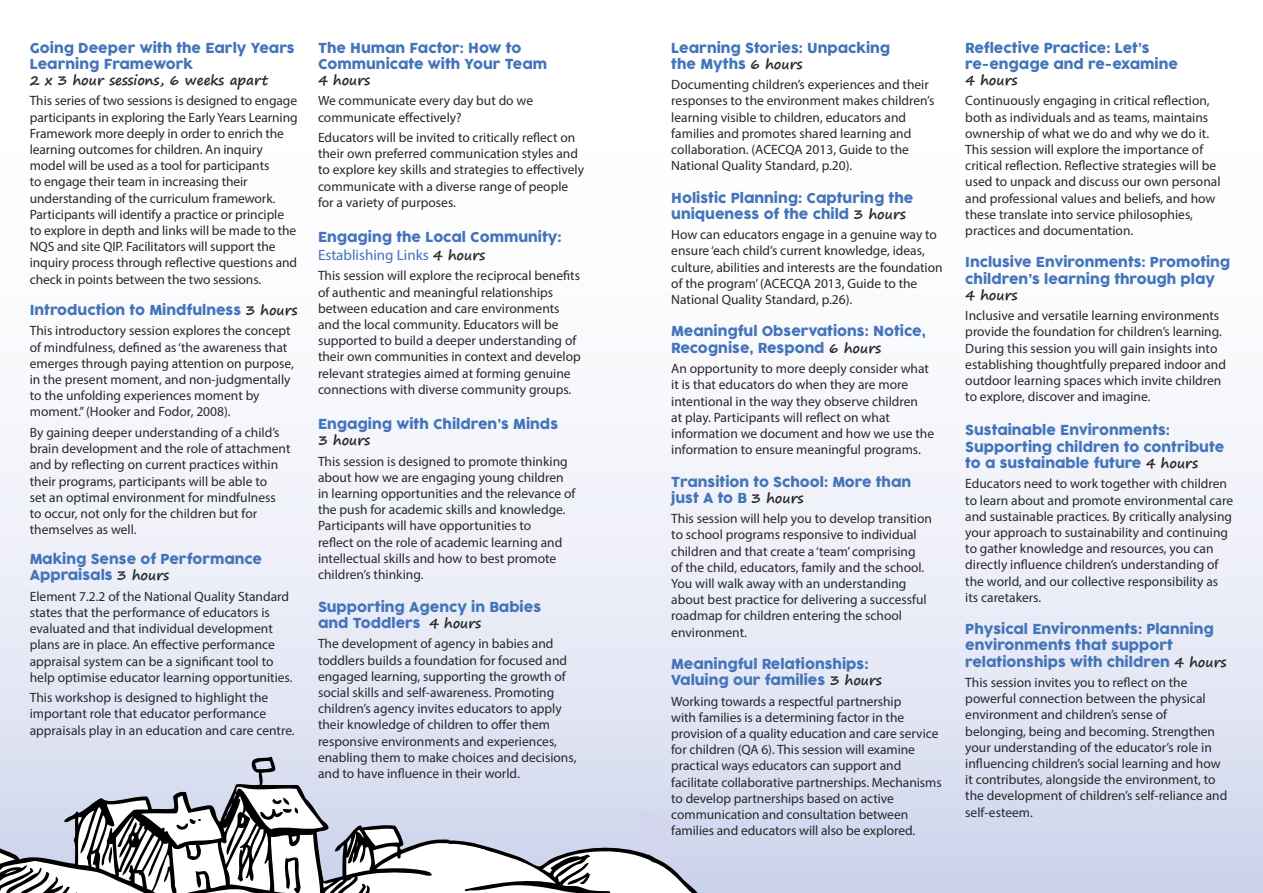
<style>
.page{position:relative;width:1263px;height:893px;background:#fff}
.page>*{position:absolute;margin:0;border:0;box-sizing:border-box;transform-origin:0 0}
.t1{font:15px "Myriad Pro";color:#4374ba}
.t2{font:13.5px/16.2px "Myriad Pro";color:#292829}
.t3{font:13.5px/16.2px "COCOGOOSE";color:#4374ba}
.t4{font:700 13.5px "Segoe Print";color:#292829}
.s1{font-family:"Segoe Print";font-weight:700;color:#292829}
.s2{font-family:"Segoe Print";font-weight:700;font-size:13.5px;color:#292829}
</style>
<div class="page">
<div style="left:0;top:0;width:1263px;height:893px;background:linear-gradient(to bottom,#fff,#d6dbef)"></div>
<svg style="left:0;top:738px;width:452px;height:155px;fill:#dadff1"></svg>
<svg style="left:431px;top:807px;width:306px;height:86px"></svg>
<p class="t3" style="left:30px;top:40px;width:266px">Going Deeper with the Early Years<br>Learning Framework</p>
<p class="t4" style="left:30px;top:68px;width:240px">2 x 3 hour sessions, 6 weeks apart</p>
<p class="t2" style="left:30px;top:93px;width:269px">This series of two sessions is designed to engage participants in exploring the Early Years Learning Framework more deeply in order to enrich the learning outcomes for children. An inquiry model will be used as a tool for participants<br>to engage their team in increasing their understanding of the curriculum framework.<br>Participants will identify a practice or principle to explore in depth and links will be made to the NQS and site QIP. Facilitators will support the inquiry process through reflective questions and check in points between the two sessions.</p>
<p class="t3" style="left:30px;top:302px;width:269px">Introduction to Mindfulness <span class="s1">3 hours</span></p>
<p class="t2" style="left:30px;top:323px;width:266px">This introductory session explores the concept of mindfulness, defined as ‘the awareness that emerges through paying attention on purpose, in the present moment, and non-judgmentally to the unfolding experiences moment by moment.” (Hooker and Fodor, 2008).</p>
<p class="t2" style="left:30px;top:424px;width:262px">By gaining deeper understanding of a child’s brain development and the role of attachment and by reflecting on current practices within their programs, participants will be able to<br>set an optimal environment for mindfulness to occur, not only for the children but for themselves as well.</p>
<p class="t3" style="left:30px;top:551px;width:234px">Making Sense of Performance<br>Appraisals <span class="s1">3 hours</span></p>
<p class="t2" style="left:30px;top:588px;width:264px">Element 7.2.2 of the National Quality Standard states that the performance of educators is evaluated and that individual development plans are in place. An effective performance appraisal system can be a significant tool to help optimise educator learning opportunities.</p>
<p class="t2" style="left:30px;top:689px;width:266px">This workshop is designed to highlight the important role that educator performance appraisals play in an education and care centre.</p>
<p class="t3" style="left:318px;top:40px;width:231px">The Human Factor: How to<br>Communicate with Your Team</p>
<p class="t4" style="left:318px;top:68px;width:54px">4 hours</p>
<p class="t2" style="left:318px;top:93px;width:217px">We communicate every day but do we communicate effectively?</p>
<p class="t2" style="left:318px;top:129px;width:268px">Educators will be invited to critically reflect on their own preferred communication styles and to explore key skills and strategies to effectively communicate with a diverse range of people for a variety of purposes.</p>
<p class="t3" style="left:318px;top:229px;width:245px">Engaging the Local Community:</p>
<p class="t1" style="left:318px;top:246px;width:169px">Establishing Links <span class="s2">4 hours</span></p>
<p class="t2" style="left:318px;top:268px;width:264px">This session will explore the reciprocal benefits of authentic and meaningful relationships between education and care environments and the local community. Educators will be supported to build a deeper understanding of their own communities in context and develop relevant strategies aimed at forming genuine connections with diverse community groups.</p>
<p class="t3" style="left:318px;top:416px;width:242px">Engaging with Children’s Minds</p>
<p class="t4" style="left:318px;top:428px;width:54px">3 hours</p>
<p class="t2" style="left:318px;top:453px;width:259px">This session is designed to promote thinking about how we are engaging young children in learning opportunities and the relevance of the push for academic skills and knowledge.<br>Participants will have opportunities to<br>reflect on the role of academic learning and intellectual skills and how to best promote children’s thinking.</p>
<p class="t3" style="left:318px;top:599px;width:225px">Supporting Agency in Babies and Toddlers <span class="s1">4 hours</span></p>
<p class="t2" style="left:318px;top:636px;width:260px">The development of agency in babies and toddlers builds a foundation for focused and engaged learning, supporting the growth of social skills and self-awareness. Promoting children’s agency invites educators to apply their knowledge of children to offer them responsive environments and experiences, enabling them to make choices and decisions, and to have influence in their world.</p>
<p class="t3" style="left:671px;top:40px;width:221px">Learning Stories: Unpacking the Myths <span class="s1">6 hours</span></p>
<p class="t2" style="left:671px;top:76px;width:265px">Documenting children’s experiences and their responses to the environment makes children’s learning visible to children, educators and families and promotes shared learning and collaboration. (ACECQA 2013, Guide to the National Quality Standard, p.20).</p>
<p class="t3" style="left:671px;top:190px;width:244px">Holistic Planning: Capturing the uniqueness of the child <span class="s1">3 hours</span></p>
<p class="t2" style="left:671px;top:226px;width:273px">How can educators engage in a genuine way to ensure ‘each child’s current knowledge, ideas, culture, abilities and interests are the foundation of the program’ (ACECQA 2013, Guide to the National Quality Standard, p.26).</p>
<p class="t3" style="left:671px;top:324px;width:256px">Meaningful Observations: Notice,<br>Recognise, Respond <span class="s1">6 hours</span></p>
<p class="t2" style="left:671px;top:360px;width:264px">An opportunity to more deeply consider what it is that educators do when they are more intentional in the way they observe children<br>at play. Participants will reflect on what information we document and how we use the information to ensure meaningful programs.</p>
<p class="t3" style="left:671px;top:474px;width:241px">Transition to School: More than just A to B <span class="s1">3 hours</span></p>
<p class="t2" style="left:671px;top:510px;width:262px">This session will help you to develop transition to school programs responsive to individual children and that create a ‘team’ comprising<br>of the child, educators, family and the school.<br>You will walk away with an understanding about best practice for delivering a successful roadmap for children entering the school environment.</p>
<p class="t3" style="left:671px;top:656px;width:212px">Meaningful Relationships:<br>Valuing our families <span class="s1">3 hours</span></p>
<p class="t2" style="left:671px;top:693px;width:272px">Working towards a respectful partnership<br>with families is a determining factor in the provision of a quality education and care service for children (QA 6). This session will examine practical ways educators can support and facilitate collaborative partnerships. Mechanisms to develop partnerships based on active communication and consultation between families and educators will also be explored.</p>
<p class="t3" style="left:965px;top:40px;width:214px">Reflective Practice: Let’s re-engage and re-examine</p>
<p class="t4" style="left:965px;top:68px;width:54px">4 hours</p>
<p class="t2" style="left:965px;top:93px;width:257px">Continuously engaging in critical reflection, both as individuals and as teams, maintains ownership of what we do and why we do it.<br>This session will explore the importance of critical reflection. Reflective strategies will be used to unpack and discuss our own personal and professional values and beliefs, and how these translate into service philosophies, practices and documentation.</p>
<p class="t3" style="left:965px;top:255px;width:266px">Inclusive Environments: Promoting children’s learning through play</p>
<p class="t4" style="left:965px;top:283px;width:54px">4 hours</p>
<p class="t2" style="left:965px;top:307px;width:262px">Inclusive and versatile learning environments provide the foundation for children’s learning.<br>During this session you will gain insights into establishing thoughtfully prepared indoor and outdoor learning spaces which invite children to explore, discover and imagine.</p>
<p class="t3" style="left:965px;top:423px;width:260px">Sustainable Environments:<br>Supporting children to contribute to a sustainable future <span class="s1">4 hours</span></p>
<p class="t2" style="left:965px;top:475px;width:269px">Educators need to work together with children to learn about and promote environmental care and sustainable practices. By critically analysing your approach to sustainability and continuing to gather knowledge and resources, you can directly influence children’s understanding of the world, and our collective responsibility as its caretakers.</p>
<p class="t3" style="left:965px;top:621px;width:263px">Physical Environments: Planning environments that support relationships with children <span class="s1">4 hours</span></p>
<p class="t2" style="left:965px;top:674px;width:263px">This session invites you to reflect on the powerful connection between the physical environment and children’s sense of belonging, being and becoming. Strengthen your understanding of the educator’s role in influencing children’s social learning and how it contributes, alongside the environment, to the development of children’s self-reliance and self-esteem.</p>
</div>
